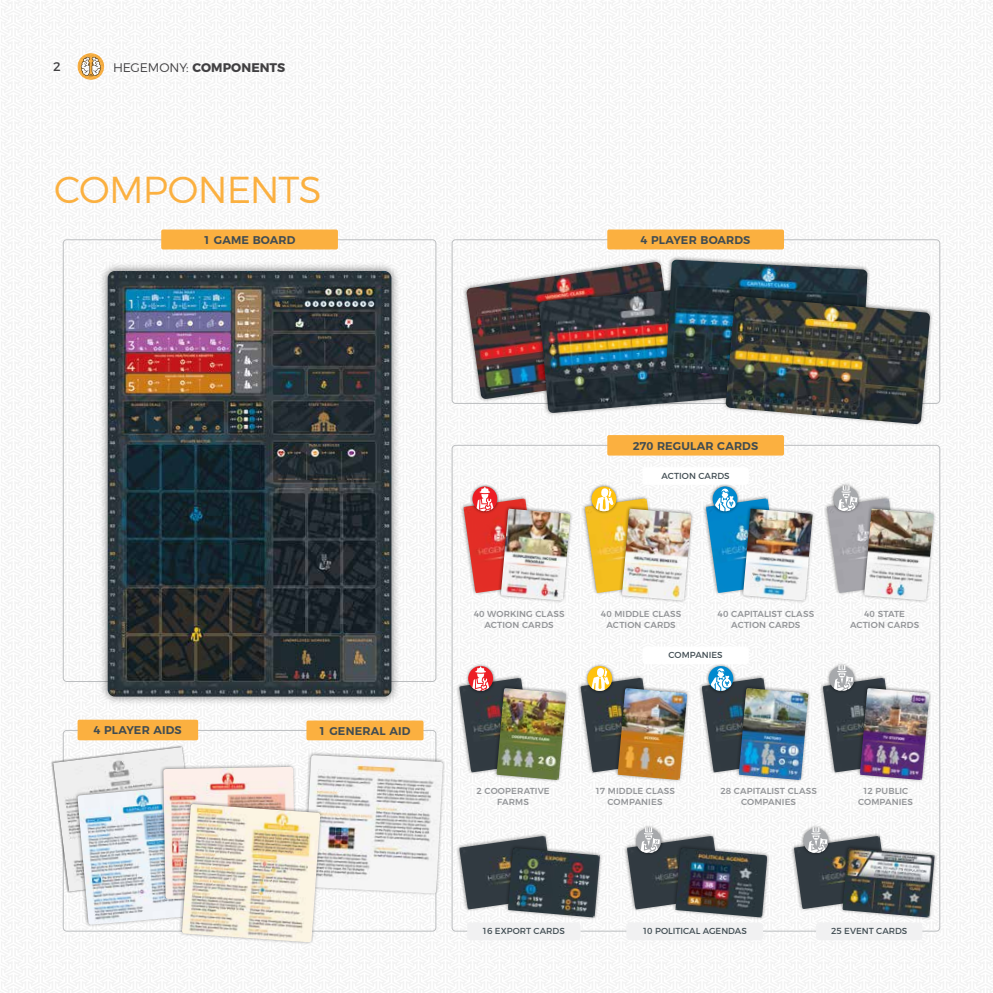
<style>
.page{position:relative;width:993px;height:993px;background:#fff}
.page>*{position:absolute;margin:0;border:0;box-sizing:border-box;transform-origin:0 0}
.t1{font:300 37.5px "Montserrat";letter-spacing:-.025em;color:#fbb040}
.t2{font:700 12.5px "Montserrat";letter-spacing:.005em;color:#414042}
.t3{font:12.5px "Montserrat";color:#414042}
.t4{font:600 11.25px "Montserrat";letter-spacing:.01em;color:#404c52}
.t5{font:500 8.75px/10.5px "Montserrat";letter-spacing:.01em;color:#939598;text-align:center}
.t6{font:8.75px "Montserrat";color:#404c52}
.s1{font-weight:300}
</style>
<div class="page">
<div style="left:0;top:0;width:992px;height:992px;background:#f8f8f8"></div>
<div style="left:99px;top:262px;width:301px;height:443px;background:#000;opacity:.5"></div>
<img style="left:108px;top:271px;width:283px;height:425px">
<div style="left:78px;top:719px;width:120px;height:21px;background:#fbb040;border-radius:2px"></div>
<svg style="left:51px;top:744px;width:394px;height:200px"></svg>
<img style="left:182px;top:803px;width:138px;height:139px">
<img style="left:461px;top:256px;width:473px;height:170px">
<img style="left:725px;top:296px;width:204px;height:128px">
<div style="left:607px;top:435px;width:176px;height:20px;background:#fbb040;border-radius:2px"></div>
<div style="left:642px;top:467px;width:106px;height:17px;background:#fff;border-radius:4px"></div>
<div style="left:642px;top:646px;width:106px;height:18px;background:#fff;border-radius:4px"></div>
<div style="left:467px;top:922px;width:113px;height:18px;background:#f1f1f2;border-radius:4px"></div>
<svg style="left:456px;top:833px;width:146px;height:87px"></svg>
<img style="left:507px;top:847px;width:92px;height:70px">
<div style="left:626px;top:922px;width:136px;height:18px;background:#f1f1f2;border-radius:4px"></div>
<img style="left:624px;top:826px;width:145px;height:94px">
<div style="left:815px;top:922px;width:107px;height:18px;background:#f1f1f2;border-radius:4px"></div>
<img style="left:791px;top:826px;width:146px;height:94px">
<img style="left:820px;top:664px;width:111px;height:118px">
<div style="left:705px;top:663px;width:31px;height:30px;background:#000;opacity:.5"></div>
<svg style="left:708px;top:665px;width:25px;height:25px"></svg>
<img style="left:699px;top:668px;width:111px;height:114px">
<div style="left:584px;top:663px;width:31px;height:30px;background:#000;opacity:.5"></div>
<svg style="left:587px;top:665px;width:25px;height:25px"></svg>
<img style="left:578px;top:667px;width:111px;height:115px">
<div style="left:465px;top:663px;width:31px;height:30px;background:#000;opacity:.5"></div>
<img style="left:456px;top:666px;width:112px;height:116px">
<div style="left:830px;top:482px;width:31px;height:32px;background:#000;opacity:.5"></div>
<svg style="left:824px;top:485px;width:112px;height:118px"></svg>
<div style="left:709px;top:483px;width:31px;height:31px;background:#000;opacity:.5"></div>
<svg style="left:712px;top:486px;width:25px;height:25px"></svg>
<img style="left:703px;top:488px;width:112px;height:115px">
<div style="left:588px;top:483px;width:31px;height:31px;background:#000;opacity:.5"></div>
<svg style="left:591px;top:486px;width:25px;height:25px"></svg>
<img style="left:582px;top:488px;width:112px;height:114px">
<div style="left:469px;top:483px;width:31px;height:31px;background:#000;opacity:.5"></div>
<img style="left:461px;top:486px;width:112px;height:117px">
<div style="left:607px;top:229px;width:176px;height:20px;background:#fbb040;border-radius:2px"></div>
<div style="left:161px;top:229px;width:177px;height:20px;background:#fbb040;border-radius:2px"></div>
<div style="left:306px;top:720px;width:117px;height:20px;background:#fbb040;border-radius:2px"></div>
<h2 class="t3" style="left:53px;top:56px;width:9px">2</h2>
<h2 class="t2" style="left:113px;top:58px;width:174px"><span class="s1">HEGEMONY:</span> COMPONENTS</h2>
<h1 class="t1" style="left:54px;top:160px;width:269px">COMPONENTS</h1>
<p class="t4" style="left:203px;top:230px;width:93px">1 GAME BOARD</p>
<p class="t4" style="left:640px;top:230px;width:111px">4 PLAYER BOARDS</p>
<p class="t4" style="left:632px;top:436px;width:127px">270 REGULAR CARDS</p>
<p class="t6" style="left:661px;top:469px;width:69px">ACTION CARDS</p>
<p class="t5" style="left:473px;top:608px;width:92px">40 WORKING CLASS<br>ACTION CARDS</p>
<p class="t5" style="left:717px;top:608px;width:98px">40 CAPITALIST CLASS<br>ACTION CARDS</p>
<p class="t5" style="left:849px;top:608px;width:71px">40 STATE<br>ACTION CARDS</p>
<p class="t5" style="left:600px;top:608px;width:82px">40 MIDDLE CLASS<br>ACTION CARDS</p>
<p class="t4" style="left:93px;top:720px;width:90px">4 PLAYER AIDS</p>
<p class="t4" style="left:319px;top:721px;width:93px">1 GENERAL AID</p>
<p class="t6" style="left:668px;top:648px;width:55px">COMPANIES</p>
<p class="t5" style="left:476px;top:784px;width:75px">2 COOPERATIVE<br>FARMS</p>
<p class="t5" style="left:595px;top:784px;width:81px">17 MIDDLE CLASS<br>COMPANIES</p>
<p class="t5" style="left:720px;top:784px;width:98px">28 CAPITALIST CLASS<br>COMPANIES</p>
<p class="t5" style="left:857px;top:784px;width:56px">12 PUBLIC<br>COMPANIES</p>
<p class="t6" style="left:482px;top:924px;width:84px">16 EXPORT CARDS</p>
<p class="t6" style="left:642px;top:924px;width:106px">10 POLITICAL AGENDAS</p>
<p class="t6" style="left:830px;top:924px;width:78px">25 EVENT CARDS</p>
</div>
